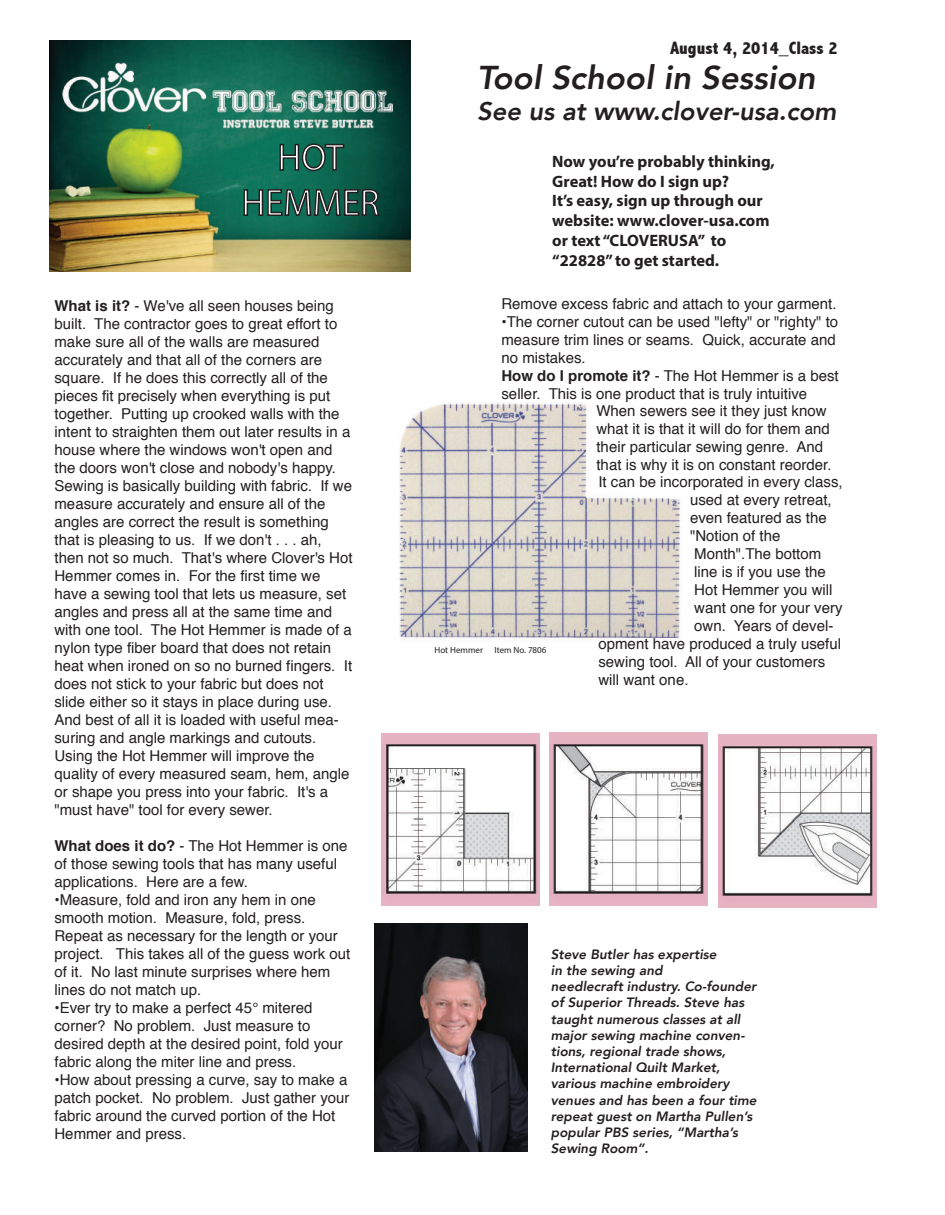
<style>
.page{position:relative;width:945px;height:1215px;background:#fff}
.page>*{position:absolute;margin:0;border:0;box-sizing:border-box;transform-origin:0 0}
.t1{font:37.65px/45.3px "Myriad Pro";color:#fff;text-align:center}
.t2{font:italic 800 33px "Avenir";color:#231f20}
.t3{font:italic 800 25.5px "Avenir";color:#231f20}
.t4{font:800 condensed 18px "Abadi";color:#231f20}
.t5{font:700 16.5px/19.8px "Myriad Pro";color:#231f20}
.t6{font:15px/18px "Helvetica";color:#231f20}
.t7{font:italic 800 13.5px/16.2px "Avenir";color:#231f20}
.t8{font:9px "Myriad Pro";color:#231f20}
.s1{font-weight:700}
</style>
<div class="page">
<img style="left:375px;top:923px;width:153px;height:229px">
<img style="left:50px;top:41px;width:361px;height:231px">
<svg style="left:279px;top:143px;width:66px;height:29px;background:#135646"></svg>
<svg style="left:243px;top:180px;width:138px;height:37px;background:#125444"></svg>
<img style="left:399px;top:402px;width:282px;height:240px">
<img style="left:381px;top:733px;width:158px;height:173px">
<img style="left:549px;top:732px;width:158px;height:173px">
<img style="left:719px;top:734px;width:157px;height:173px">
<h1 class="t1" style="left:241px;top:134px;width:140px">HOT<br>HEMMER</h1>
<p class="t6" style="left:54px;top:297px;width:300px"><span class="s1">What is it?</span> - We've all seen houses being built. The contractor goes to great effort to make sure all of the walls are measured accurately and that all of the corners are square. If he does this correctly all of the pieces fit precisely when everything is put together. Putting up crooked walls with the intent to straighten them out later results in a house where the windows won't open and the doors won't close and nobody's happy.<br>Sewing is basically building with fabric. If we measure accurately and ensure all of the angles are correct the result is something that is pleasing to us. If we don't . . . ah, then not so much. That's where Clover's Hot Hemmer comes in. For the first time we have a sewing tool that lets us measure, set angles and press all at the same time and with one tool. The Hot Hemmer is made of a nylon type fiber board that does not retain heat when ironed on so no burned fingers. It does not stick to your fabric but does not slide either so it stays in place during use.<br>And best of all it is loaded with useful mea&shy;suring and angle markings and cutouts.<br>Using the Hot Hemmer will improve the quality of every measured seam, hem, angle or shape you press into your fabric. It's a "must have" tool for every sewer.</p>
<p class="t6" style="left:54px;top:837px;width:295px"><span class="s1">What does it do?</span> - The Hot Hemmer is one of those sewing tools that has many useful applications. Here are a few.</p>
<p class="t6" style="left:54px;top:891px;width:297px">•Measure, fold and iron any hem in one smooth motion. Measure, fold, press.<br>Repeat as necessary for the length or your project. This takes all of the guess work out of it. No last minute surprises where hem lines do not match up.</p>
<p class="t6" style="left:54px;top:999px;width:290px">•Ever try to make a perfect 45° mitered corner? No problem. Just measure to desired depth at the desired point, fold your fabric along the miter line and press.</p>
<p class="t6" style="left:54px;top:1071px;width:297px">•How about pressing a curve, say to make a patch pocket. No problem. Just gather your fabric around the curved portion of the Hot Hemmer and press.</p>
<p class="t4" style="left:670px;top:37px;width:169px">August 4, 2014_Class 2</p>
<h2 class="t2" style="left:477px;top:58px;width:340px">Tool School in Session</h2>
<h3 class="t3" style="left:477px;top:96px;width:361px">See us at www.clover-usa.com</h3>
<p class="t5" style="left:552px;top:151px;width:224px">Now you’re probably thinking,<br>Great! How do I sign up?<br>It’s easy, sign up through our website: www.clover-usa.com or text “CLOVERUSA” to “22828” to get started.</p>
<p class="t6" style="left:501px;top:295px;width:337px">Remove excess fabric and attach to your garment.</p>
<p class="t6" style="left:501px;top:313px;width:338px">•The corner cutout can be used "lefty" or "righty" to</p>
<p class="t6" style="left:501px;top:331px;width:336px">measure trim lines or seams. Quick, accurate and</p>
<p class="t6" style="left:501px;top:349px;width:86px">no mistakes.</p>
<p class="t6" style="left:501px;top:367px;width:339px"><span class="s1">How do I promote it?</span> - The Hot Hemmer is a best</p>
<p class="t6" style="left:501px;top:385px;width:307px">seller. This is one product that is truly intuitive</p>
<p class="t6" style="left:596px;top:402px;width:232px">When sewers see it they just know</p>
<p class="t6" style="left:596px;top:420px;width:235px">what it is that it will do for them and</p>
<p class="t6" style="left:596px;top:438px;width:228px">their particular sewing genre. And</p>
<p class="t6" style="left:596px;top:456px;width:237px">that is why it is on constant reorder.</p>
<p class="t6" style="left:598px;top:473px;width:246px">It can be incorporated in every class,</p>
<p class="t6" style="left:690px;top:491px;width:143px">used at every retreat,</p>
<p class="t6" style="left:690px;top:509px;width:138px">even featured as the</p>
<p class="t6" style="left:690px;top:527px;width:92px">"Notion of the</p>
<p class="t6" style="left:694px;top:545px;width:129px">Month".The bottom</p>
<p class="t6" style="left:694px;top:563px;width:133px">line is if you use the</p>
<p class="t6" style="left:694px;top:581px;width:140px">Hot Hemmer you will</p>
<p class="t6" style="left:694px;top:599px;width:150px">want one for your very</p>
<p class="t6" style="left:694px;top:617px;width:141px">own. Years of devel-</p>
<p class="t6" style="left:598px;top:635px;width:244px">opment have produced a truly useful</p>
<p class="t6" style="left:598px;top:653px;width:228px">sewing tool. All of your customers</p>
<p class="t6" style="left:598px;top:671px;width:92px">will want one.</p>
<p class="t8" style="left:434px;top:645px;width:50px">Hot Hemmer</p>
<p class="t8" style="left:494px;top:645px;width:54px">Item No. 7806</p>
<p class="t7" style="left:551px;top:946px;width:207px">Steve Butler has expertise<br>in the sewing and<br>needlecraft industry. Co-founder of Superior Threads. Steve has taught numerous classes at all major sewing machine conven&shy;tions, regional trade shows,<br>International Quilt Market, various machine embroidery venues and has been a four time repeat guest on Martha Pullen’s popular PBS series, “Martha’s<br>Sewing Room”.</p>
</div>
